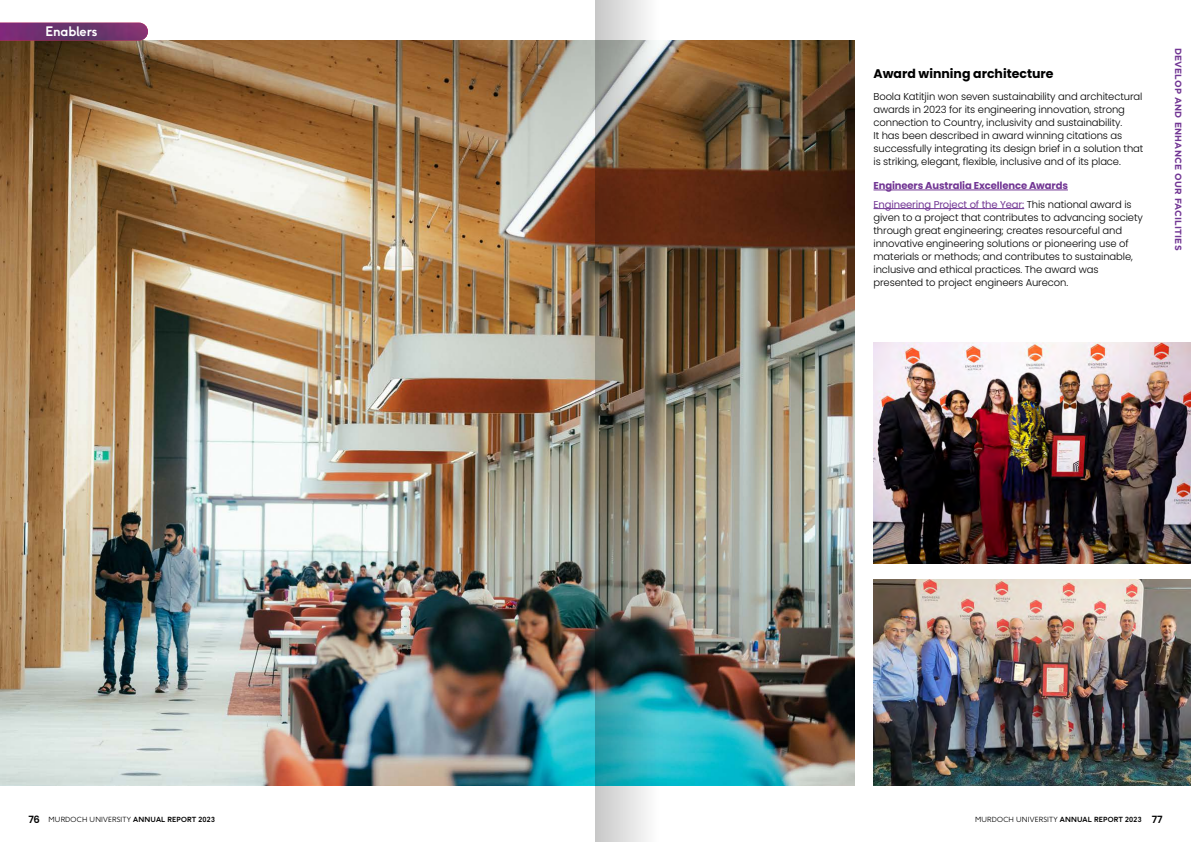
<style>
.page{position:relative;width:1191px;height:842px;background:#fff}
.page>*{position:absolute;margin:0;border:0;box-sizing:border-box;transform-origin:0 0}
.t1{font:700 13px "F37 Ginger";letter-spacing:-.015em;color:#fff}
.t2{font:700 12.5px "Poppins";color:#000}
.t3{font:300 10px/13px "Poppins";letter-spacing:-.01em;color:#000}
.t4{font:700 10px/18.7px "Poppins";letter-spacing:-.01em;color:#723694}
.t5{font:700 9px "Gotham";letter-spacing:.025em;color:#723694}
.t6{font:300 7px "F37 Ginger";letter-spacing:.025em;color:#000}
.s1{font-family:"Poppins";font-weight:600;font-size:10px}
.s2{font-weight:700}
.s3{font-weight:400}
.s4{font-weight:300;color:#000}
</style>
<div class="page">
<img style="left:0;top:41px;width:855px;height:744px">
<hr style="left:873px;top:190px;width:195px;height:1px;background:#723694">
<hr style="left:873px;top:208px;width:151px;height:1px;background:#723694">
<img style="left:873px;top:342px;width:318px;height:221px">
<img style="left:873px;top:580px;width:318px;height:205px">
<img style="left:0;top:23px;width:148px;height:18px">
<img style="left:595px;top:0;width:101px;height:842px">
<h1 class="t1" style="left:46px;top:23px;width:53px">Enablers</h1>
<p class="t6" style="left:28px;top:815px;width:188px"><span class="s1">76</span> MURDOCH UNIVERSITY <span class="s2">ANNUAL REPORT 2023</span></p>
<p class="t2" style="left:873px;top:67px;width:182px">Award winning architecture</p>
<p class="t3" style="left:873px;top:90px;width:271px">Boola Katitjin won seven sustainability and architectural awards in 2023 for its engineering innovation, strong connection to Country, inclusivity and sustainability.<br>It has been described in award winning citations as successfully integrating its design brief in a solution that is striking, elegant, flexible, inclusive and of its place.</p>
<p class="t4" style="left:873px;top:176px;width:260px">Engineers Australia Excellence Awards<br><span class="s3">Engineering Project of the Year:</span> <span class="s4">This national award is</span></p>
<p class="t3" style="left:873px;top:211px;width:271px">given to a project that contributes to advancing society through great engineering; creates resourceful and innovative engineering solutions or pioneering use of materials or methods; and contributes to sustainable, inclusive and ethical practices. The award was presented to project engineers Aurecon.</p>
<p class="t5" style="left:1184px;top:48px;width:204px;rotate:90deg">DEVELOP AND ENHANCE OUR FACILITIES</p>
<p class="t6" style="left:975px;top:815px;width:189px">MURDOCH UNIVERSITY <span class="s2">ANNUAL REPORT 2023</span> <span class="s1">77</span></p>
</div>
